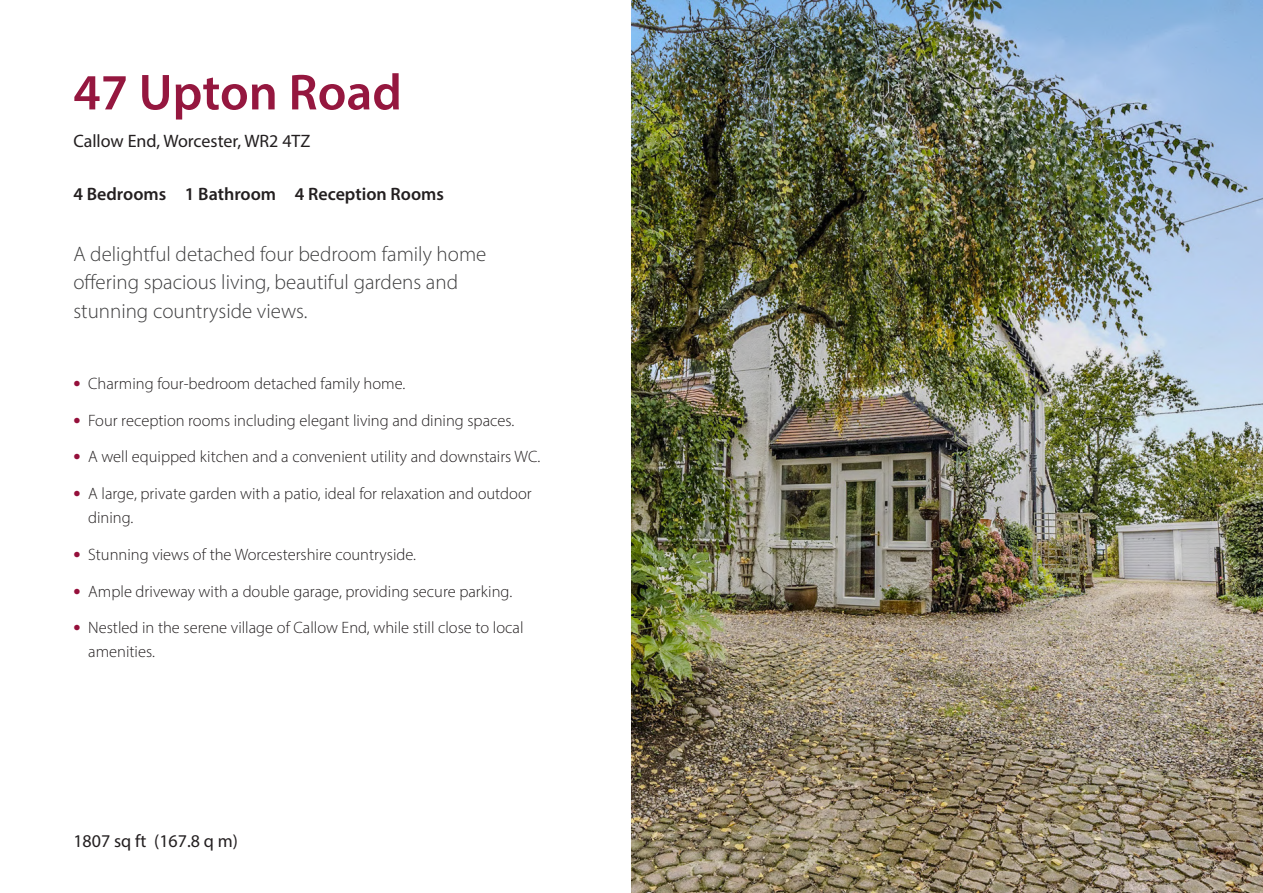
<style>
.page{position:relative;width:1263px;height:893px;background:#fff}
.page>*{position:absolute;margin:0;border:0;box-sizing:border-box;transform-origin:0 0}
.t1{font:600 51px "Myriad Pro";color:#95173f}
.t2{font:300 21px/28.5px "Myriad Pro";color:#3e3e3f}
.t3{font:18px "Myriad Pro";color:#231f20}
.t4{font:600 18px "Myriad Pro";color:#231f20}
.t5{font:300 16.5px/24px "Myriad Pro";color:#231f20}
.s1{font-weight:700;font-size:21px;color:#95103b}
</style>
<div class="page">
<img style="left:631px;top:0;width:632px;height:893px">
<p class="t1" style="left:73px;top:60px;width:330px">47 Upton Road</p>
<p class="t3" style="left:73px;top:130px;width:239px">Callow End, Worcester, WR2 4TZ</p>
<p class="t4" style="left:73px;top:183px;width:372px">4 Bedrooms 1 Bathroom 4 Reception Rooms</p>
<p class="t2" style="left:73px;top:239px;width:415px">A delightful detached four bedroom family home offering spacious living, beautiful gardens and stunning countryside views.</p>
<p class="t5" style="left:73px;top:371px;width:334px"><span class="s1">•</span> Charming four-bedroom detached family home.</p>
<p class="t5" style="left:73px;top:408px;width:443px"><span class="s1">•</span> Four reception rooms including elegant living and dining spaces.</p>
<p class="t5" style="left:73px;top:445px;width:468px"><span class="s1">•</span> A well equipped kitchen and a convenient utility and downstairs WC.</p>
<p class="t5" style="left:88px;top:481px;width:445px;text-indent:-15px"><span class="s1">•</span> A large, private garden with a patio, ideal for relaxation and outdoor dining.</p>
<p class="t5" style="left:73px;top:542px;width:344px"><span class="s1">•</span> Stunning views of the Worcestershire countryside.</p>
<p class="t5" style="left:73px;top:579px;width:440px"><span class="s1">•</span> Ample driveway with a double garage, providing secure parking.</p>
<p class="t5" style="left:88px;top:616px;width:437px;text-indent:-15px"><span class="s1">•</span> Nestled in the serene village of Callow End, while still close to local amenities.</p>
<p class="t3" style="left:73px;top:830px;width:166px">1807 sq ft (167.8 q m)</p>
</div>
